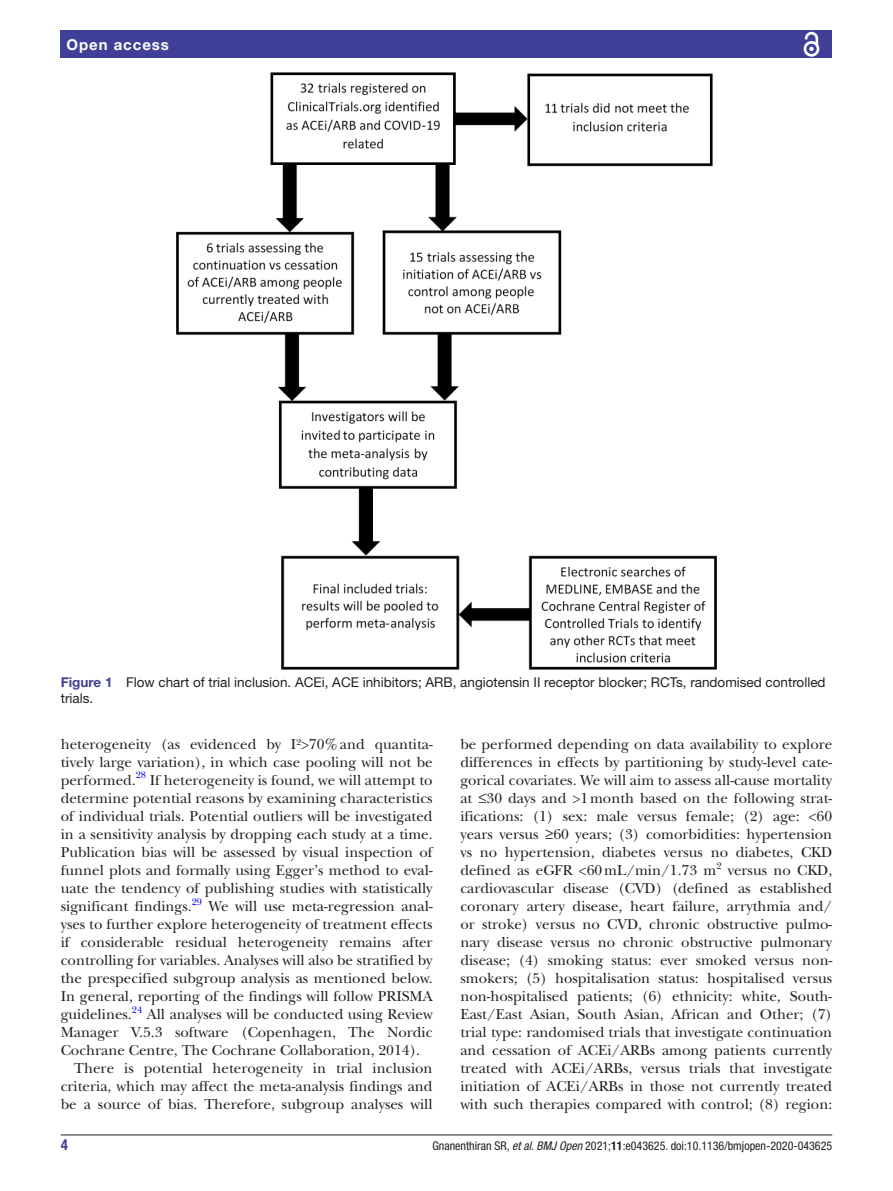
<style>
.page{position:relative;width:893px;height:1191px;background:#fff}
.page>*{position:absolute;margin:0;border:0;box-sizing:border-box;transform-origin:0 0}
.t1{font:15px/18px "New Baskerville";color:#231f20;text-align:justify}
.t2{font:700 15px "Helvetica Neue LT Std";letter-spacing:.065em;color:#fff}
.t3{font:700 condensed 15px "Helvetica Neue LT Std";color:#414099}
.t4{font:13.5px/16.2px "Helvetica Neue LT Std";color:#231f20}
.t5{font:condensed 12px "Helvetica Neue LT Std";color:#231f20}
.t6{font:9.9px "New Baskerville";color:#00f}
.t7{font:9.9px "New Baskerville";color:#231f20}
.s1{font-weight:700;color:#414099}
.s2{font-style:italic}
.s3{font-weight:700}
</style>
<div class="page">
<hr style="left:61px;top:1134px;width:771px;height:1px;background:#231f20">
<div style="left:61px;top:31px;width:771px;height:27px;background:#414099"></div>
<svg style="left:803px;top:31px;width:17px;height:26px"></svg>
<img style="left:176px;top:73px;width:540px;height:596px">
<p class="t2" style="left:66px;top:35px;width:104px">Open access</p>
<p class="t4" style="left:61px;top:674px;width:766px"><span class="s1">Figure 1</span> Flow chart of trial inclusion. ACEi, ACE inhibitors; ARB, angiotensin II receptor blocker; RCTs, randomised controlled trials.</p>
<p class="t1" style="left:61px;top:735px;width:373px">heterogeneity (as evidenced by I²&gt;70%and quantita&shy;tively large variation), in which case pooling will not be performed.</p>
<p class="t6" style="left:136px;top:769px;width:12px">28</p>
<p class="t1" style="left:61px;top:771px;width:373px;text-indent:89px">If heterogeneity is found, we will attempt to determine potential reasons by examining characteristics of individual trials. Potential outliers will be investigated in a sensitivity analysis by dropping each study at a time.<br>Publication bias will be assessed by visual inspection of funnel plots and formally using Egger’s method to eval&shy;uate the tendency of publishing studies with statistically significant findings.</p>
<p class="t6" style="left:192px;top:895px;width:12px">29</p>
<p class="t1" style="left:61px;top:897px;width:373px;text-indent:148px">We will use meta-regression anal&shy;yses to further explore heterogeneity of treatment effects if considerable residual heterogeneity remains after controlling for variables. Analyses will also be stratified by the prespecified subgroup analysis as mentioned below.<br>In general, reporting of the findings will follow PRISMA guidelines.</p>
<p class="t6" style="left:132px;top:1003px;width:12px">24</p>
<p class="t1" style="left:147px;top:1005px;width:287px">All analyses will be conducted using Review</p>
<p class="t1" style="left:61px;top:1023px;width:373px">Manager V.5.3 software (Copenhagen, The Nordic</p>
<p class="t1" style="left:61px;top:1041px;width:361px">Cochrane Centre, The Cochrane Collaboration, 2014).</p>
<p class="t1" style="left:74px;top:1059px;width:360px">There is potential heterogeneity in trial inclusion</p>
<p class="t1" style="left:61px;top:1077px;width:373px">criteria, which may affect the meta-analysis findings and</p>
<p class="t1" style="left:61px;top:1095px;width:373px">be a source of bias. Therefore, subgroup analyses will</p>
<p class="t1" style="left:460px;top:735px;width:373px">be performed depending on data availability to explore differences in effects by partitioning by study-level cate&shy;gorical covariates. We will aim to assess all-cause mortality at ≤30 days and &gt;1month based on the following strat&shy;ifications: (1) sex: male versus female; (2) age: &lt;60 years versus ≥60 years; (3) comorbidities: hypertension vs no hypertension, diabetes versus no diabetes, CKD defined as eGFR &lt;60mL/min/1.73 m</p>
<p class="t7" style="left:716px;top:859px;width:7px">2</p>
<p class="t1" style="left:460px;top:861px;width:373px;text-indent:267px">versus no CKD, cardiovascular disease (CVD) (defined as established coronary artery disease, heart failure, arrythmia and/ or stroke) versus no CVD, chronic obstructive pulmo&shy;nary disease versus no chronic obstructive pulmonary disease; (4) smoking status: ever smoked versus non&shy;smokers; (5) hospitalisation status: hospitalised versus non-hospitalised patients; (6) ethnicity: white, South-East/East Asian, South Asian, African and Other; (7) trial type: randomised trials that investigate continuation and cessation of ACEi/ARBs among patients currently treated with ACEi/ARBs, versus trials that investigate initiation of ACEi/ARBs in those not currently treated with such therapies compared with control; (8) region:</p>
<p class="t3" style="left:61px;top:1135px;width:9px">4</p>
<p class="t5" style="left:432px;top:1138px;width:401px">Gnanenthiran SR, <span class="s2">et al</span>. <span class="s2">BMJ Open</span> 2021;<span class="s3">11</span>:e043625. doi:10.1136/bmjopen-2020-043625</p>
</div>
